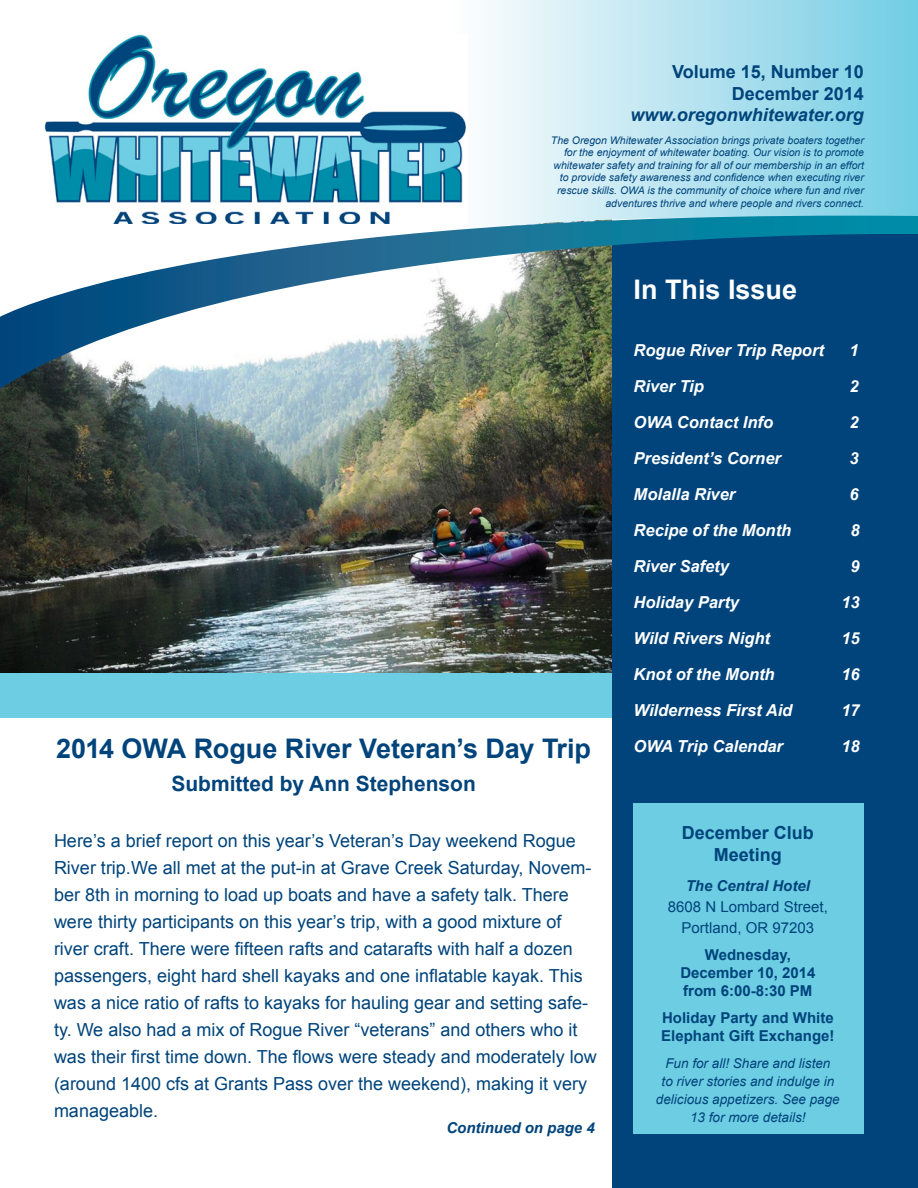
<style>
.page{position:relative;width:918px;height:1188px;background:#fff}
.page>*{position:absolute;margin:0;border:0;box-sizing:border-box;transform-origin:0 0}
.t1{font:700 27px "Arial";letter-spacing:-.005em;color:#00447b}
.t2{font:700 27px "Arial";color:#fff}
.t3{font:700 21px "Arial";color:#00447b}
.t4{font:18px/27px "Arial";color:#00447b}
.t5{font:700 18px/21.6px "Arial";color:#00447b;text-align:right}
.t6{font:italic 700 18px "Arial";color:#00447b}
.t7{font:italic 700 16.5px "Arial";color:#fff}
.t8{font:700 15px/18px "Arial";color:#00447b;text-align:center}
.t9{font:15px/21px "Arial";color:#00447b;text-align:center}
.t10{font:italic 700 15px "Arial";color:#00447b}
.t11{font:italic 13.5px/18px "Arial";color:#00447b;text-align:center}
.t12{font:italic 10.5px/12.6px "Arial";color:#00447b;text-align:right}
</style>
<div class="page">
<img style="left:0;top:389px;width:612px;height:284px">
<div style="left:612px;top:230px;width:306px;height:958px;background:#00447b"></div>
<svg style="left:483px;top:0;width:435px;height:216px;background:#b3e3ef"></svg>
<svg style="left:0;top:216px;width:918px;height:173px"></svg>
<img style="left:43px;top:34px;width:425px;height:190px">
<div style="left:0;top:673px;width:612px;height:45px;background:#6dcde3"></div>
<div style="left:634px;top:804px;width:230px;height:330px;background:#6dcde3"></div>
<p class="t5" style="left:672px;top:61px;width:193px">Volume 15, Number 10<br>December 2014</p>
<p class="t6" style="left:631px;top:105px;width:235px">www.oregonwhitewater.org</p>
<p class="t12" style="left:551px;top:134px;width:315px">The Oregon Whitewater Association brings private boaters together for the enjoyment of whitewater boating. Our vision is to promote whitewater safety and training for all of our membership in an effort to provide safety awareness and confidence when executing river rescue skills. OWA is the community of choice where fun and river adventures thrive and where people and rivers connect.</p>
<h1 class="t1" style="left:56px;top:733px;width:536px">2014 OWA Rogue River Veteran’s Day Trip</h1>
<p class="t3" style="left:171px;top:772px;width:306px">Submitted by Ann Stephenson</p>
<p class="t4" style="left:54px;top:827px;width:544px">Here’s a brief report on this year’s Veteran’s Day weekend Rogue River trip.We all met at the put-in at Grave Creek Saturday, Novem&shy;ber 8th in morning to load up boats and have a safety talk. There were thirty participants on this year’s trip, with a good mixture of river craft. There were fifteen rafts and catarafts with half a dozen passengers, eight hard shell kayaks and one inflatable kayak. This was a nice ratio of rafts to kayaks for hauling gear and setting safe&shy;ty. We also had a mix of Rogue River “veterans” and others who it was their first time down. The flows were steady and moderately low (around 1400 cfs at Grants Pass over the weekend), making it very manageable.</p>
<p class="t10" style="left:446px;top:1120px;width:150px">Continued on page 4</p>
<h1 class="t2" style="left:634px;top:274px;width:165px">In This Issue</h1>
<p class="t7" style="left:634px;top:341px;width:192px">Rogue River Trip Report</p>
<p class="t7" style="left:850px;top:341px;width:11px">1</p>
<p class="t7" style="left:634px;top:377px;width:72px">River Tip</p>
<p class="t7" style="left:850px;top:377px;width:11px">2</p>
<p class="t7" style="left:634px;top:413px;width:141px">OWA Contact Info</p>
<p class="t7" style="left:850px;top:413px;width:11px">2</p>
<p class="t7" style="left:634px;top:449px;width:149px">President’s Corner</p>
<p class="t7" style="left:850px;top:449px;width:11px">3</p>
<p class="t7" style="left:634px;top:485px;width:103px">Molalla River</p>
<p class="t7" style="left:850px;top:485px;width:11px">6</p>
<p class="t7" style="left:634px;top:521px;width:159px">Recipe of the Month</p>
<p class="t7" style="left:851px;top:521px;width:11px">8</p>
<p class="t7" style="left:634px;top:557px;width:97px">River Safety</p>
<p class="t7" style="left:851px;top:557px;width:11px">9</p>
<p class="t7" style="left:634px;top:593px;width:107px">Holiday Party</p>
<p class="t7" style="left:841px;top:593px;width:20px">13</p>
<p class="t7" style="left:634px;top:629px;width:138px">Wild Rivers Night</p>
<p class="t7" style="left:841px;top:629px;width:20px">15</p>
<p class="t7" style="left:634px;top:665px;width:143px">Knot of the Month</p>
<p class="t7" style="left:841px;top:665px;width:20px">16</p>
<p class="t7" style="left:634px;top:701px;width:160px">Wilderness First Aid</p>
<p class="t7" style="left:841px;top:701px;width:20px">17</p>
<p class="t7" style="left:634px;top:737px;width:151px">OWA Trip Calendar</p>
<p class="t7" style="left:841px;top:737px;width:20px">18</p>
<p class="t5" style="left:682px;top:822px;width:134px;text-align:center">December Club<br>Meeting</p>
<p class="t10" style="left:686px;top:877px;width:126px">The Central Hotel</p>
<p class="t9" style="left:668px;top:896px;width:162px">8608 N Lombard Street,<br>Portland, OR 97203</p>
<p class="t8" style="left:680px;top:946px;width:137px">Wednesday,<br>December 10, 2014 from 6:00-8:30 PM</p>
<p class="t8" style="left:661px;top:1009px;width:175px;text-align:left">Holiday Party and White<br>Elephant Gift Exchange!</p>
<p class="t11" style="left:656px;top:1054px;width:185px">Fun for all! Share and listen<br>to river stories and indulge in delicious appetizers. See page<br>13 for more details!</p>
</div>
